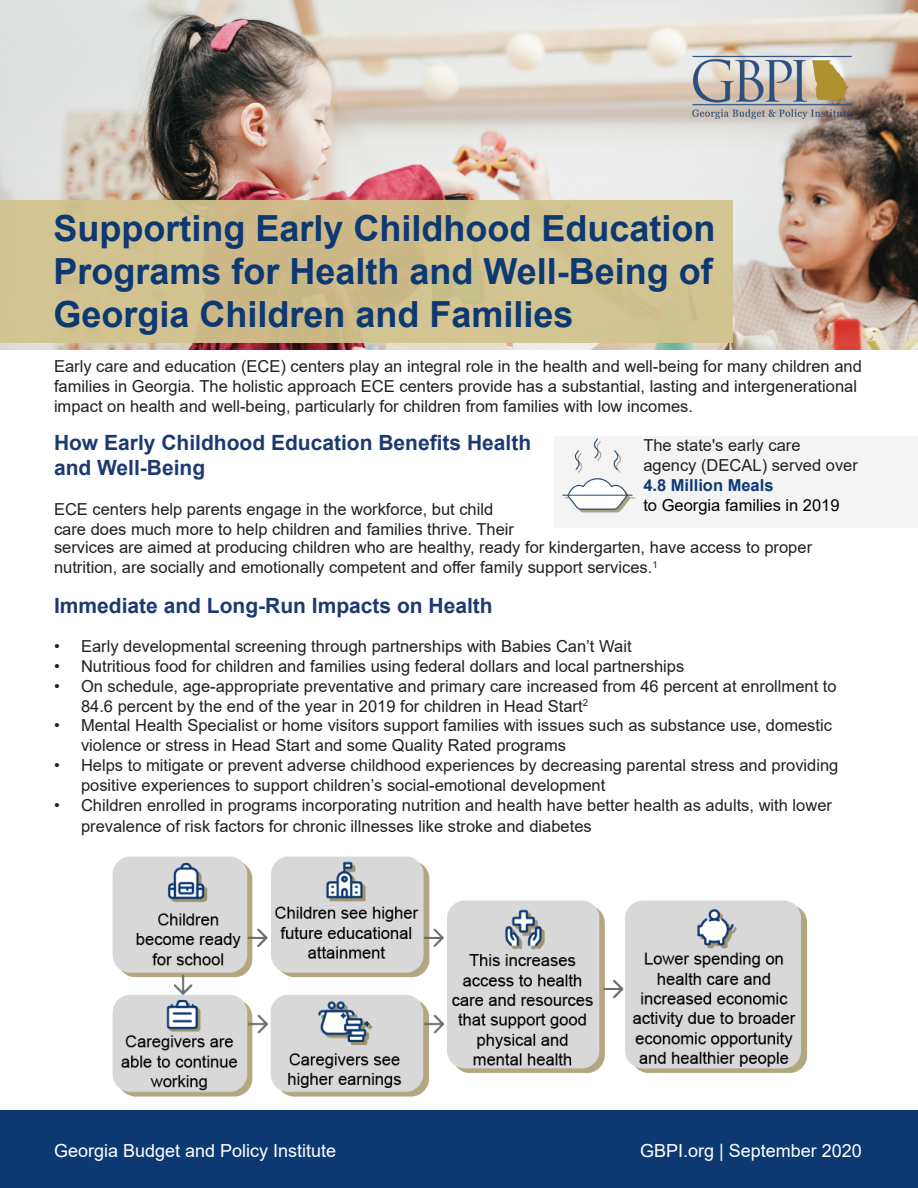
<style>
.page{position:relative;width:918px;height:1188px;background:#fff}
.page>*{position:absolute;margin:0;border:0;box-sizing:border-box;transform-origin:0 0}
.t1{font:700 36px/43.2px "Arial";color:#0d3973;text-align:justify}
.t2{font:700 21px/25.2px "Arial";color:#1d3a70}
.t3{font:18px "Arial";color:#fff}
.t4{font:16.5px/19.8px "Arial";color:#231f20}
.t5{font:16.5px "Arial";color:#000}
.s1{font-weight:700;color:#0d3973}
</style>
<div class="page">
<img style="left:0;top:0;width:918px;height:350px">
<div style="left:0;top:200px;width:733px;height:142px;background:#d2c390"></div>
<div style="left:0;top:1110px;width:918px;height:78px;background:#0d3973"></div>
<div style="left:554px;top:436px;width:364px;height:92px;background:#f4f4f4"></div>
<img style="left:112px;top:856px;width:695px;height:241px">
<img style="left:562px;top:438px;width:74px;height:75px">
<img style="left:690px;top:54px;width:163px;height:67px">
<p class="t1" style="left:53px;top:207px;width:664px">Supporting Early Childhood Education Programs for Health and Well-Being of Georgia Children and Families</p>
<p class="t4" style="left:54px;top:357px;width:809px">Early care and education (ECE) centers play an integral role in the health and well-being for many children and families in Georgia. The holistic approach ECE centers provide has a substantial, lasting and intergenerational impact on health and well-being, particularly for children from families with low incomes.</p>
<p class="t2" style="left:54px;top:430px;width:479px">How Early Childhood Education Benefits Health and Well-Being</p>
<p class="t4" style="left:54px;top:499px;width:462px">ECE centers help parents engage in the workforce, but child care does much more to help children and families thrive. Their</p>
<p class="t4" style="left:54px;top:537px;width:760px">services are aimed at producing children who are healthy, ready for kindergarten, have access to proper nutrition, are socially and emotionally competent and offer family support services.<sup>1</sup></p>
<p class="t2" style="left:54px;top:593px;width:440px">Immediate and Long-Run Impacts on Health</p>
<p class="t4" style="left:54px;top:636px;width:579px">• Early developmental screening through partnerships with Babies Can’t Wait</p>
<p class="t4" style="left:54px;top:656px;width:632px">• Nutritious food for children and families using federal dollars and local partnerships</p>
<p class="t4" style="left:81px;top:676px;width:757px;text-indent:-27px">• On schedule, age-appropriate preventative and primary care increased from 46 percent at enrollment to<br>84.6 percent by the end of the year in 2019 for children in Head Start<sup>2</sup></p>
<p class="t4" style="left:81px;top:716px;width:753px;text-indent:-27px">• Mental Health Specialist or home visitors support families with issues such as substance use, domestic violence or stress in Head Start and some Quality Rated programs</p>
<p class="t4" style="left:81px;top:755px;width:759px;text-indent:-27px">• Helps to mitigate or prevent adverse childhood experiences by decreasing parental stress and providing positive experiences to support children’s social-emotional development</p>
<p class="t4" style="left:81px;top:794px;width:753px;line-height:21.6px;text-indent:-27px">• Children enrolled in programs incorporating nutrition and health have better health as adults, with lower prevalence of risk factors for chronic illnesses like stroke and diabetes</p>
<p class="t4" style="left:643px;top:436px;width:159px">The state's early care</p>
<p class="t4" style="left:643px;top:455px;width:216px">agency (DECAL) served over<br><span class="s1">4.8 Million Meals</span></p>
<p class="t5" style="left:643px;top:494px;width:198px">to Georgia families in 2019</p>
<p class="t3" style="left:54px;top:1138px;width:284px">Georgia Budget and Policy Institute</p>
<p class="t3" style="left:640px;top:1138px;width:223px">GBPI.org | September 2020</p>
</div>
